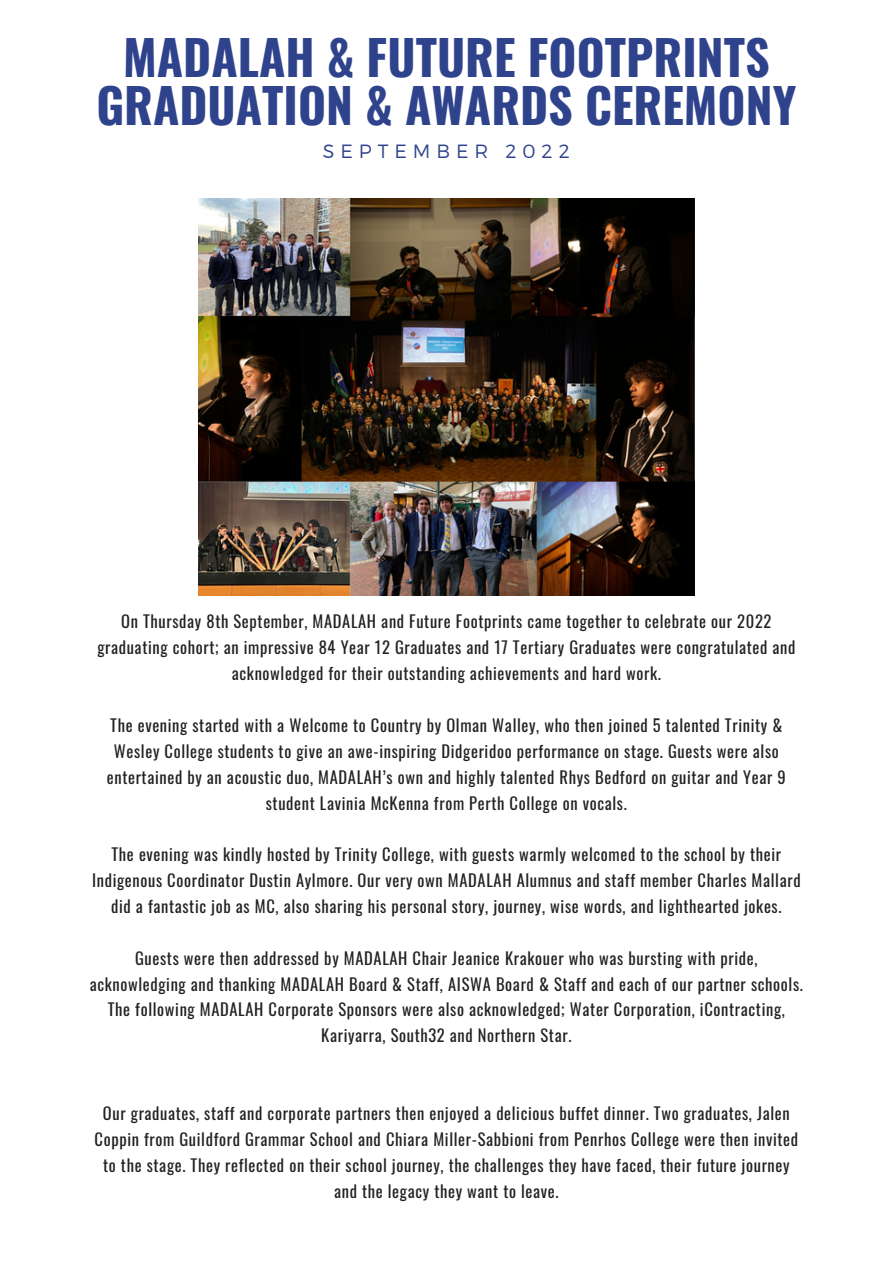
<style>
.page{position:relative;width:893px;height:1264px;background:#fff}
.page>*{position:absolute;margin:0;border:0;box-sizing:border-box;transform-origin:0 0}
.t1{font:700 48px/48.3px "Oswald";color:#2f438c;text-align:center}
.t2{font:300 19.2px "Montserrat";letter-spacing:.31em;color:#2f438c}
.t3{font:16.5px/25.8px "Oswald";letter-spacing:.04em;color:#222;text-align:center}
</style>
<div class="page">
<img style="left:198px;top:198px;width:496px;height:397px">
<h1 class="t1" style="left:96px;top:31px;width:701px">MADALAH &amp; FUTURE FOOTPRINTS<br>GRADUATION &amp; AWARDS CEREMONY</h1>
<p class="t2" style="left:323px;top:139px;width:248px">SEPTEMBER 2022</p>
<p class="t3" style="left:97px;top:608px;width:699px">On Thursday 8th September, MADALAH and Future Footprints came together to celebrate our 2022 graduating cohort; an impressive 84 Year 12 Graduates and 17 Tertiary Graduates were congratulated and acknowledged for their outstanding achievements and hard work.</p>
<p class="t3" style="left:107px;top:711px;width:680px">The evening started with a Welcome to Country by Olman Walley, who then joined 5 talented Trinity &amp; Wesley College students to give an awe-inspiring Didgeridoo performance on stage. Guests were also entertained by an acoustic duo, MADALAH’s own and highly talented Rhys Bedford on guitar and Year 9 student Lavinia McKenna from Perth College on vocals.</p>
<p class="t3" style="left:92px;top:840px;width:710px">The evening was kindly hosted by Trinity College, with guests warmly welcomed to the school by their<br>Indigenous Coordinator Dustin Aylmore. Our very own MADALAH Alumnus and staff member Charles Mallard did a fantastic job as MC, also sharing his personal story, journey, wise words, and lighthearted jokes.</p>
<p class="t3" style="left:90px;top:944px;width:714px">Guests were then addressed by MADALAH Chair Jeanice Krakouer who was bursting with pride, acknowledging and thanking MADALAH Board &amp; Staff, AISWA Board &amp; Staff and each of our partner schools.<br>The following MADALAH Corporate Sponsors were also acknowledged; Water Corporation, iContracting, Kariyarra, South32 and Northern Star.</p>
<p class="t3" style="left:94px;top:1099px;width:705px">Our graduates, staff and corporate partners then enjoyed a delicious buffet dinner. Two graduates, Jalen Coppin from Guildford Grammar School and Chiara Miller-Sabbioni from Penrhos College were then invited to the stage. They reflected on their school journey, the challenges they have faced, their future journey and the legacy they want to leave.</p>
</div>
